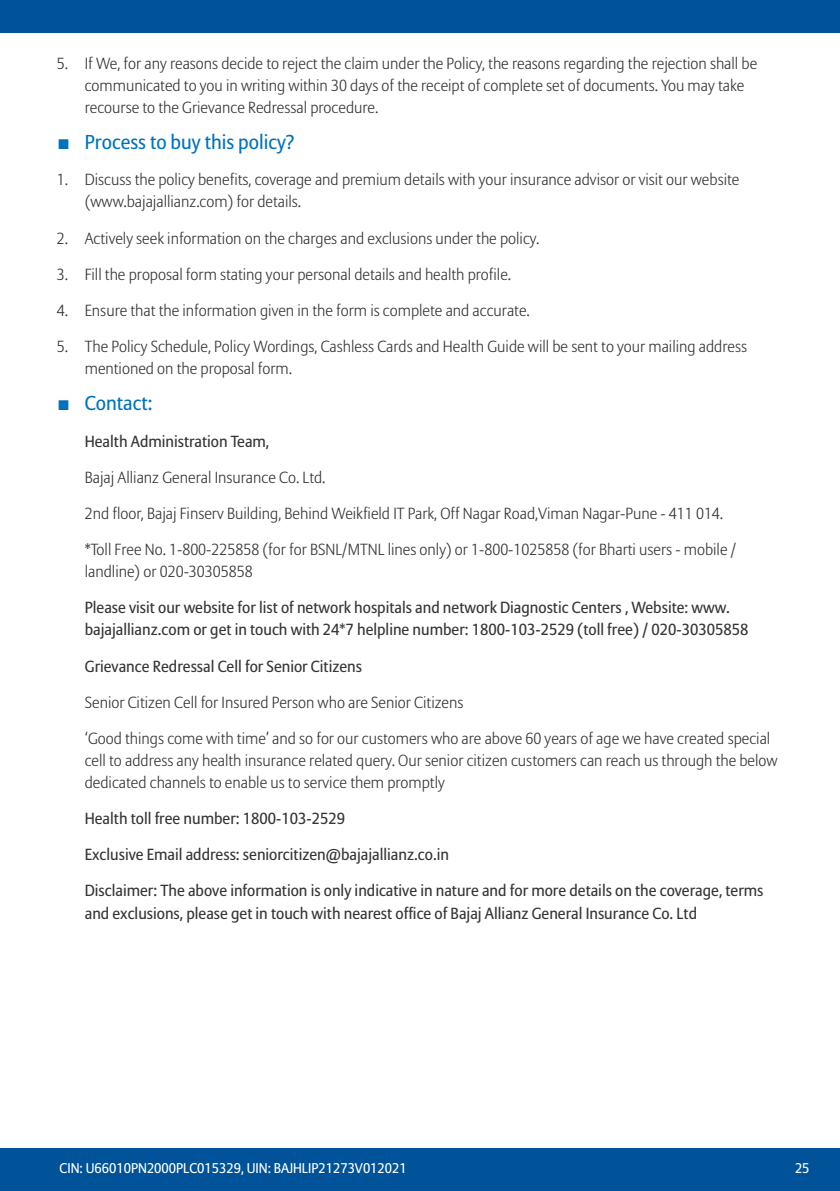
<style>
.page{position:relative;width:840px;height:1191px;background:#fff}
.page>*{position:absolute;margin:0;border:0;box-sizing:border-box;transform-origin:0 0}
.t1{font:20px "Allianz Sans";color:#0072bc}
.t2{font:300 16px/22px "Allianz Sans";color:#363434}
.t3{font:16px/22px "Allianz Sans";color:#363434}
.t4{font:14px "Allianz Sans";color:#fff}
</style>
<div class="page">
<div style="left:0;top:0;width:839px;height:33px;background:#015399"></div>
<div style="left:0;top:1148px;width:839px;height:43px;background:#015399"></div>
<p class="t2" style="left:85px;top:52px;width:673px;text-indent:-28px">5. If We, for any reasons decide to reject the claim under the Policy, the reasons regarding the rejection shall be communicated to you in writing within 30 days of the receipt of complete set of documents. You may take recourse to the Grievance Redressal procedure.</p>
<p class="t1" style="left:85px;top:130px;width:211px">Process to buy this policy?</p>
<p class="t2" style="left:85px;top:169px;width:655px;text-indent:-28px">1. Discuss the policy benefits, coverage and premium details with your insurance advisor or visit our website (www.bajajallianz.com) for details.</p>
<p class="t2" style="left:57px;top:227px;width:484px">2. Actively seek information on the charges and exclusions under the policy.</p>
<p class="t2" style="left:57px;top:263px;width:455px">3. Fill the proposal form stating your personal details and health profile.</p>
<p class="t2" style="left:57px;top:299px;width:474px">4. Ensure that the information given in the form is complete and accurate.</p>
<p class="t2" style="left:85px;top:335px;width:663px;text-indent:-28px">5. The Policy Schedule, Policy Wordings, Cashless Cards and Health Guide will be sent to your mailing address mentioned on the proposal form.</p>
<p class="t1" style="left:85px;top:391px;width:69px">Contact:</p>
<p class="t3" style="left:85px;top:430px;width:186px">Health Administration Team,</p>
<p class="t2" style="left:85px;top:466px;width:242px">Bajaj Allianz General Insurance Co. Ltd.</p>
<p class="t2" style="left:85px;top:502px;width:639px">2nd floor, Bajaj Finserv Building, Behind Weikfield IT Park, Off Nagar Road,Viman Nagar-Pune - 411 014.</p>
<p class="t2" style="left:85px;top:538px;width:652px">*Toll Free No. 1-800-225858 (for for BSNL/MTNL lines only) or 1-800-1025858 (for Bharti users - mobile / landline) or 020-30305858</p>
<p class="t3" style="left:85px;top:596px;width:665px">Please visit our website for list of network hospitals and network Diagnostic Centers , Website: www. bajajallianz.com or get in touch with 24*7 helpline number: 1800-103-2529 (toll free) / 020-30305858</p>
<p class="t3" style="left:85px;top:654px;width:278px">Grievance Redressal Cell for Senior Citizens</p>
<p class="t2" style="left:85px;top:691px;width:380px">Senior Citizen Cell for Insured Person who are Senior Citizens</p>
<p class="t2" style="left:85px;top:727px;width:694px">‘Good things come with time’ and so for our customers who are above 60 years of age we have created special cell to address any health insurance related query. Our senior citizen customers can reach us through the below dedicated channels to enable us to service them promptly</p>
<p class="t3" style="left:85px;top:807px;width:262px">Health toll free number: 1800-103-2529</p>
<p class="t3" style="left:85px;top:843px;width:365px">Exclusive Email address: seniorcitizen@bajajallianz.co.in</p>
<p class="t3" style="left:85px;top:879px;width:679px">Disclaimer: The above information is only indicative in nature and for more details on the coverage, terms and exclusions, please get in touch with nearest office of Bajaj Allianz General Insurance Co. Ltd</p>
<p class="t4" style="left:59px;top:1159px;width:348px">CIN: U66010PN2000PLC015329, UIN: BAJHLIP21273V012021</p>
<p class="t4" style="left:794px;top:1159px;width:16px">25</p>
</div>
